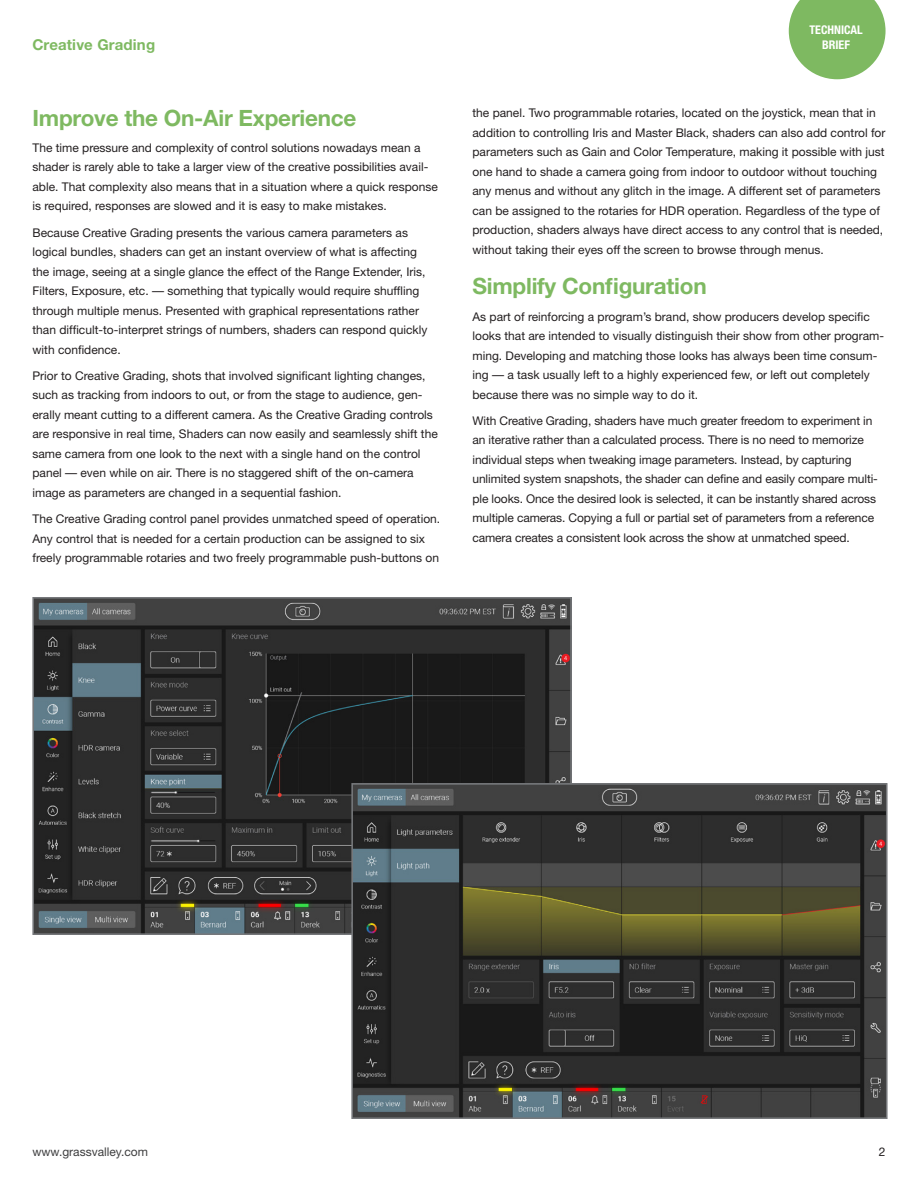
<style>
.page{position:relative;width:918px;height:1188px;background:#fff}
.page>*{position:absolute;margin:0;border:0;box-sizing:border-box;transform-origin:0 0}
._2019_Collateral_Hea{font:700 22.5px "Helvetica Neue";letter-spacing:-.01em;color:#7eb961}
._2019_Title_Page_Hea{font:700 15px "Helvetica Neue";letter-spacing:.01em;color:#7eb961}
._2019_Text{font:12px/19.5px "Helvetica Neue";color:#231f20}
.t1{font:12px "Helvetica Neue";color:#3e3e3f}
.t2{font:700 condensed 12px "Helvetica Neue";color:#fff}
</style>
<div class="page">
<svg style="left:789px;top:0;width:97px;height:79px;background:#92c47a"></svg>
<img style="left:35px;top:600px;width:534px;height:332px">
<div style="left:32px;top:597px;width:540px;height:338px;border:2px solid #76787b"></div>
<img style="left:354px;top:786px;width:531px;height:330px">
<div style="left:351px;top:783px;width:537px;height:336px;border:2px solid #76787b"></div>
<p class="t2" style="left:809px;top:23px;width:55px">TECHNICAL</p>
<p class="_2019_Title_Page_Hea" style="left:32px;top:35px;width:124px">Creative Grading</p>
<p class="t2" style="left:822px;top:37px;width:29px">BRIEF</p>
<p class="_2019_Collateral_Hea" style="left:32px;top:104px;width:326px">Improve the On-Air Experience</p>
<p class="_2019_Text" style="left:32px;top:138px;width:407px">The time pressure and complexity of control solutions nowadays mean a shader is rarely able to take a larger view of the creative possibilities avail&shy;able. That complexity also means that in a situation where a quick response is required, responses are slowed and it is easy to make mistakes.</p>
<p class="_2019_Text" style="left:32px;top:222px;width:396px">Because Creative Grading presents the various camera parameters as logical bundles, shaders can get an instant overview of what is affecting the image, seeing at a single glance the effect of the Range Extender, Iris, Filters, Exposure, etc. — something that typically would require shuffling through multiple menus. Presented with graphical representations rather than difficult-to-interpret strings of numbers, shaders can respond quickly with confidence.</p>
<p class="_2019_Text" style="left:32px;top:366px;width:407px">Prior to Creative Grading, shots that involved significant lighting changes, such as tracking from indoors to out, or from the stage to audience, gen&shy;erally meant cutting to a different camera. As the Creative Grading controls are responsive in real time, Shaders can now easily and seamlessly shift the same camera from one look to the next with a single hand on the control panel — even while on air. There is no staggered shift of the on-camera image as parameters are changed in a sequential fashion.</p>
<p class="_2019_Text" style="left:32px;top:509px;width:409px">The Creative Grading control panel provides unmatched speed of operation.<br>Any control that is needed for a certain production can be assigned to six freely programmable rotaries and two freely programmable push-buttons on</p>
<p class="_2019_Text" style="left:473px;top:103px;width:414px">the panel. Two programmable rotaries, located on the joystick, mean that in addition to controlling Iris and Master Black, shaders can also add control for parameters such as Gain and Color Temperature, making it possible with just one hand to shade a camera going from indoor to outdoor without touching any menus and without any glitch in the image. A different set of parameters can be assigned to the rotaries for HDR operation. Regardless of the type of production, shaders always have direct access to any control that is needed, without taking their eyes off the screen to browse through menus.</p>
<p class="_2019_Collateral_Hea" style="left:473px;top:273px;width:236px">Simplify Configuration</p>
<p class="_2019_Text" style="left:473px;top:307px;width:413px">As part of reinforcing a program’s brand, show producers develop specific looks that are intended to visually distinguish their show from other program&shy;ming. Developing and matching those looks has always been time consum&shy;ing — a task usually left to a highly experienced few, or left out completely because there was no simple way to do it.</p>
<p class="_2019_Text" style="left:473px;top:411px;width:407px">With Creative Grading, shaders have much greater freedom to experiment in an iterative rather than a calculated process. There is no need to memorize individual steps when tweaking image parameters. Instead, by capturing unlimited system snapshots, the shader can define and easily compare multi&shy;ple looks. Once the desired look is selected, it can be instantly shared across multiple cameras. Copying a full or partial set of parameters from a reference camera creates a consistent look across the show at unmatched speed.</p>
<p class="t1" style="left:32px;top:1144px;width:117px">www.grassvalley.com</p>
<p class="_2019_Text" style="left:879px;top:1141px;width:8px">2</p>
</div>
